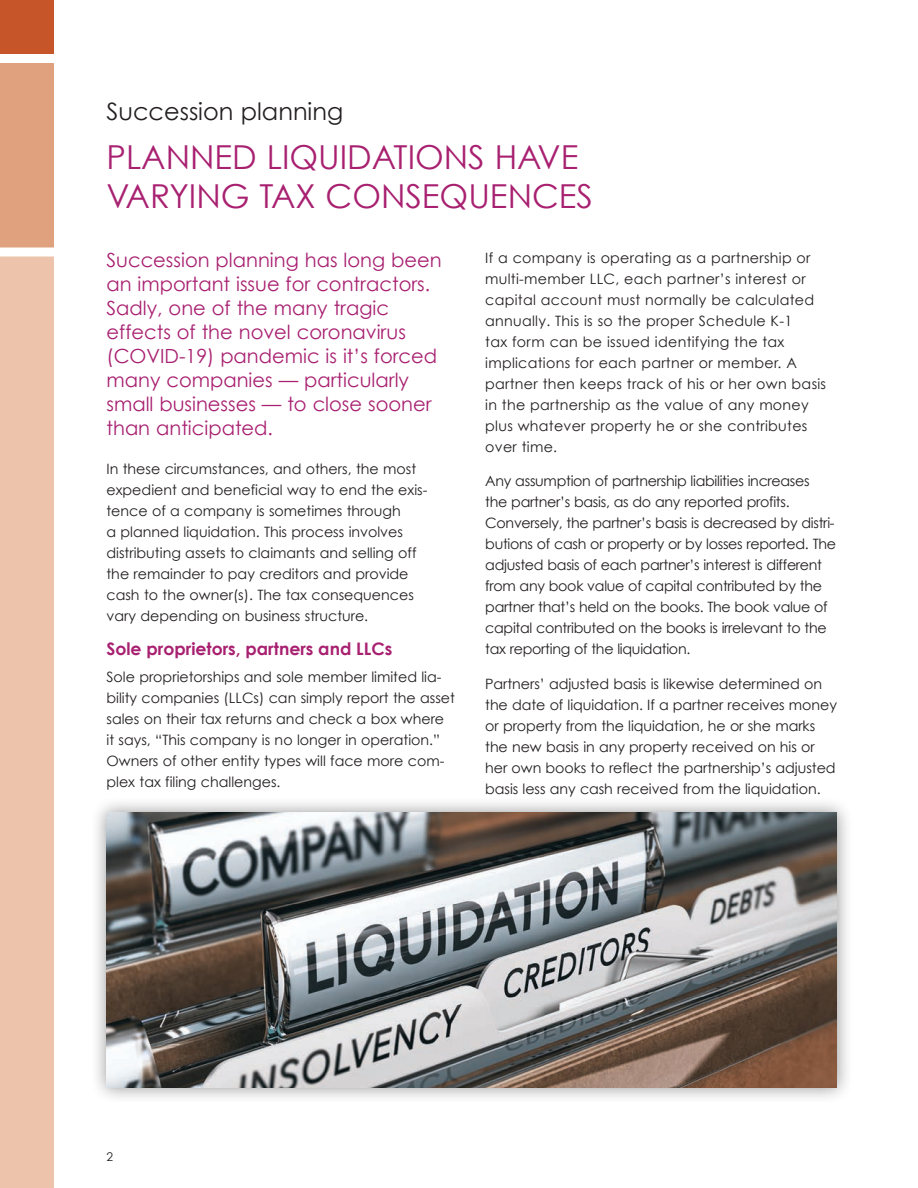
<style>
.page{position:relative;width:918px;height:1188px;background:#fff}
.page>*{position:absolute;margin:0;border:0;box-sizing:border-box;transform-origin:0 0}
.t1{font:33px/39.6px "Century Gothic";color:#a82070}
.t2{font:24px "Century Gothic";color:#231f20}
.t3{font:19.5px/24px "Century Gothic";color:#a82070}
.t4{font:700 17.25px "Century Gothic";color:#a82070}
.t5{font:14.25px/21px "Century Gothic";color:#231f20}
.t6{font:14.25px/21px "Century Gothic";letter-spacing:-.02em;color:#231f20}
.t7{font:14.25px/21px "Century Gothic";letter-spacing:.02em;color:#231f20}
.t8{font:12px "Century Gothic";color:#231f20}
</style>
<div class="page">
<div style="left:0;top:0;width:54px;height:54px;background:#c7552a"></div>
<div style="left:0;top:63px;width:54px;height:185px;background:#e0a17e"></div>
<div style="left:0;top:256px;width:54px;height:932px;background:#edc4ab"></div>
<div style="left:0;top:247px;width:54px;height:9px;background:#fff"></div>
<div style="left:90px;top:796px;width:764px;height:308px;background:#231f20;opacity:.5"></div>
<img style="left:106px;top:813px;width:731px;height:275px">
<h2 class="t2" style="left:106px;top:97px;width:238px">Succession planning</h2>
<h1 class="t1" style="left:106px;top:137px;width:488px">PLANNED LIQUIDATIONS HAVE<br>VARYING TAX CONSEQUENCES</h1>
<p class="t3" style="left:106px;top:247px;width:337px">Succession planning has long been an important issue for contractors.<br>Sadly, one of the many tragic effects of the novel coronavirus (COVID-19) pandemic is it’s forced many companies — particularly small businesses — to close sooner than anticipated.</p>
<p class="t5" style="left:106px;top:458px;width:323px">In these circumstances, and others, the most expedient and beneficial way to end the exis&shy;tence of a company is sometimes through<br>a planned liquidation. This process involves distributing assets to claimants and selling off the remainder to pay creditors and provide cash to the owner(s). The tax consequences vary depending on business structure.</p>
<p class="t4" style="left:106px;top:638px;width:288px">Sole proprietors, partners and LLCs</p>
<p class="t5" style="left:106px;top:666px;width:350px">Sole proprietorships and sole member limited lia&shy;bility companies (LLCs) can simply report the asset sales on their tax returns and check a box where it says, “This company is no longer in operation.” Owners of other entity types will face more com&shy;plex tax filing challenges.</p>
<p class="t7" style="left:485px;top:247px;width:342px">If a company is operating as a partnership or multi-member LLC, each partner’s interest or capital account must normally be calculated annually. This is so the proper Schedule K-1<br>tax form can be issued identifying the tax implications for each partner or member. A partner then keeps track of his or her own basis in the partnership as the value of any money plus whatever property he or she contributes over time.</p>
<p class="t6" style="left:485px;top:470px;width:352px">Any assumption of partnership liabilities increases<br>the partner’s basis, as do any reported profits.<br>Conversely, the partner’s basis is decreased by distri&shy;butions of cash or property or by losses reported. The adjusted basis of each partner’s interest is different from any book value of capital contributed by the partner that’s held on the books. The book value of capital contributed on the books is irrelevant to the tax reporting of the liquidation.</p>
<p class="t5" style="left:485px;top:673px;width:353px">Partners’ adjusted basis is likewise determined on the date of liquidation. If a partner receives money or property from the liquidation, he or she marks the new basis in any property received on his or her own books to reflect the partnership’s adjusted basis less any cash received from the liquidation.</p>
<p class="t8" style="left:106px;top:1149px;width:8px">2</p>
</div>
